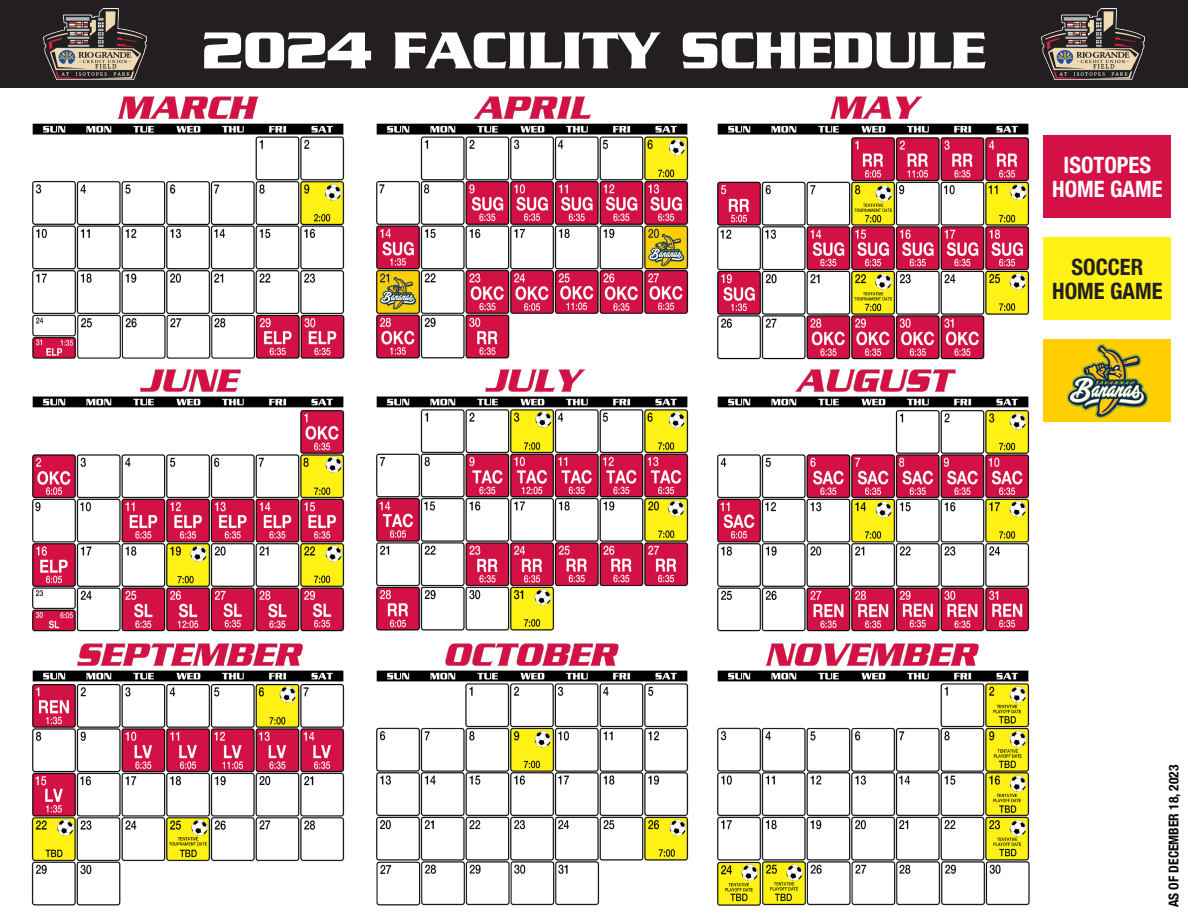
<style>
.page{position:relative;width:1188px;height:918px;background:#fff}
.page>*{position:absolute;margin:0;border:0;box-sizing:border-box;transform-origin:0 0}
.t1{font:700 56.1px "Serpentine";letter-spacing:-.01em;color:#fff}
.t2{font:700 condensed 22.5px "Helvetica Neue";color:#fff}
.t3{font:700 condensed 22.5px "Helvetica Neue";color:#231f20}
.t4{font:700 condensed 13.5px "Helvetica Neue";color:#040503}
</style>
<div class="page">
<div style="left:0;top:0;width:1188px;height:88px;background:#231f20"></div>
<img style="left:32px;top:96px;width:313px;height:261px">
<img style="left:376px;top:96px;width:668px;height:261px">
<img style="left:32px;top:357px;width:313px;height:274px">
<img style="left:376px;top:357px;width:668px;height:274px">
<img style="left:31px;top:631px;width:314px;height:275px">
<img style="left:376px;top:631px;width:654px;height:275px">
<div style="left:1044px;top:135px;width:127px;height:82px;background:#d31145"></div>
<div style="left:1044px;top:237px;width:127px;height:83px;background:#fff113"></div>
<div style="left:1044px;top:340px;width:127px;height:82px;background:#ffcf01"></div>
<img style="left:1067px;top:345px;width:81px;height:72px">
<img style="left:1041px;top:8px;width:104px;height:72px">
<img style="left:43px;top:8px;width:104px;height:72px">
<p class="t1" style="left:202px;top:18px;width:786px">2024 FACILITY SCHEDULE</p>
<p class="t2" style="left:1064px;top:146px;width:89px">ISOTOPES</p>
<p class="t2" style="left:1052px;top:170px;width:112px">HOME GAME</p>
<p class="t3" style="left:1072px;top:248px;width:73px">SOCCER</p>
<p class="t3" style="left:1052px;top:272px;width:112px">HOME GAME</p>
<p class="t4" style="left:1163px;top:907px;width:144px;rotate:-90deg">AS OF DECEMBER 18, 2023</p>
</div>
